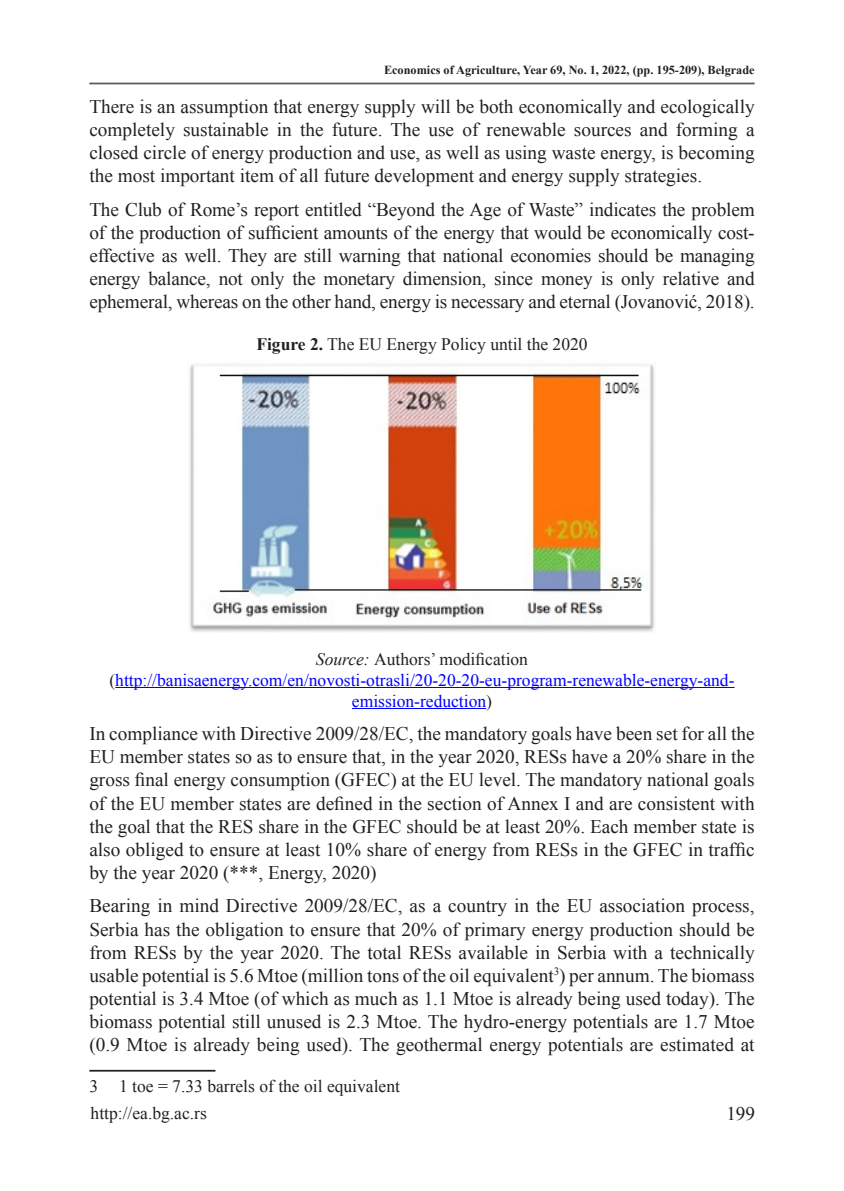
<style>
.page{position:relative;width:844px;height:1191px;background:#fff}
.page>*{position:absolute;margin:0;border:0;box-sizing:border-box;transform-origin:0 0}
.t1{font:19.25px/23.1px "Times New Roman";color:#231f20;text-align:justify}
.t2{font:17.5px/21px "Times New Roman";color:#00f;text-align:center}
._01_fUSNOTA{font:17.5px "Times New Roman";color:#231f20}
.t3{font:700 12.25px "Times New Roman";color:#231f20}
.s1{font-weight:700}
.s2{font-style:italic;color:#231f20}
.s3{color:#231f20}
</style>
<div class="page">
<hr style="left:89px;top:83px;width:665px;height:1px;background:#57585a">
<hr style="left:115px;top:687px;width:619px;height:1px;background:#00f">
<hr style="left:352px;top:708px;width:134px;height:1px;background:#00f">
<img style="left:189px;top:363px;width:466px;height:269px">
<hr style="left:89px;top:1069px;width:126px;height:2px;background:#231f20">
<p class="t3" style="left:384px;top:61px;width:372px">Economics of Agriculture, Year 69, No. 1, 2022, (pp. 195-209), Belgrade</p>
<p class="t1" style="left:89px;top:94px;width:666px">There is an assumption that energy supply will be both economically and ecologically completely sustainable in the future. The use of renewable sources and forming a closed circle of energy production and use, as well as using waste energy, is becoming the most important item of all future development and energy supply strategies.</p>
<p class="t1" style="left:89px;top:197px;width:666px">The Club of Rome’s report entitled “Beyond the Age of Waste” indicates the problem of the production of sufficient amounts of the energy that would be economically cost&shy;effective as well. They are still warning that national economies should be managing energy balance, not only the monetary dimension, since money is only relative and ephemeral, whereas on the other hand, energy is necessary and eternal (Jovanović, 2018).</p>
<p class="_01_fUSNOTA" style="left:256px;top:332px;width:333px"><span class="s1">Figure 2.</span> The EU Energy Policy until the 2020</p>
<p class="t2" style="left:109px;top:648px;width:626px"><span class="s2">Source:</span> <span class="s3">Authors’ modification (</span>http://banisaenergy.com/en/novosti-otrasli/20-20-20-eu-program-renewable-energy-and&shy;emission-reduction<span class="s3">)</span></p>
<p class="t1" style="left:89px;top:722px;width:666px">In compliance with Directive 2009/28/EC, the mandatory goals have been set for all the EU member states so as to ensure that, in the year 2020, RESs have a 20% share in the gross final energy consumption (GFEC) at the EU level. The mandatory national goals of the EU member states are defined in the section of Annex I and are consistent with the goal that the RES share in the GFEC should be at least 20%. Each member state is also obliged to ensure at least 10% share of energy from RESs in the GFEC in traffic by the year 2020 (***, Energy, 2020)</p>
<p class="t1" style="left:89px;top:894px;width:666px">Bearing in mind Directive 2009/28/EC, as a country in the EU association process, Serbia has the obligation to ensure that 20% of primary energy production should be from RESs by the year 2020. The total RESs available in Serbia with a technically usable potential is 5.6 Mtoe (million tons of the oil equivalent<sup>3</sup>) per annum. The biomass potential is 3.4 Mtoe (of which as much as 1.1 Mtoe is already being used today). The biomass potential still unused is 2.3 Mtoe. The hydro-energy potentials are 1.7 Mtoe (0.9 Mtoe is already being used). The geothermal energy potentials are estimated at</p>
<p class="_01_fUSNOTA" style="left:89px;top:1074px;width:312px">3 1 toe = 7.33 barrels of the oil equivalent</p>
<p class="_01_fUSNOTA" style="left:91px;top:1101px;width:118px">http://ea.bg.ac.rs</p>
<p class="t1" style="left:726px;top:1102px;width:30px">199</p>
</div>
